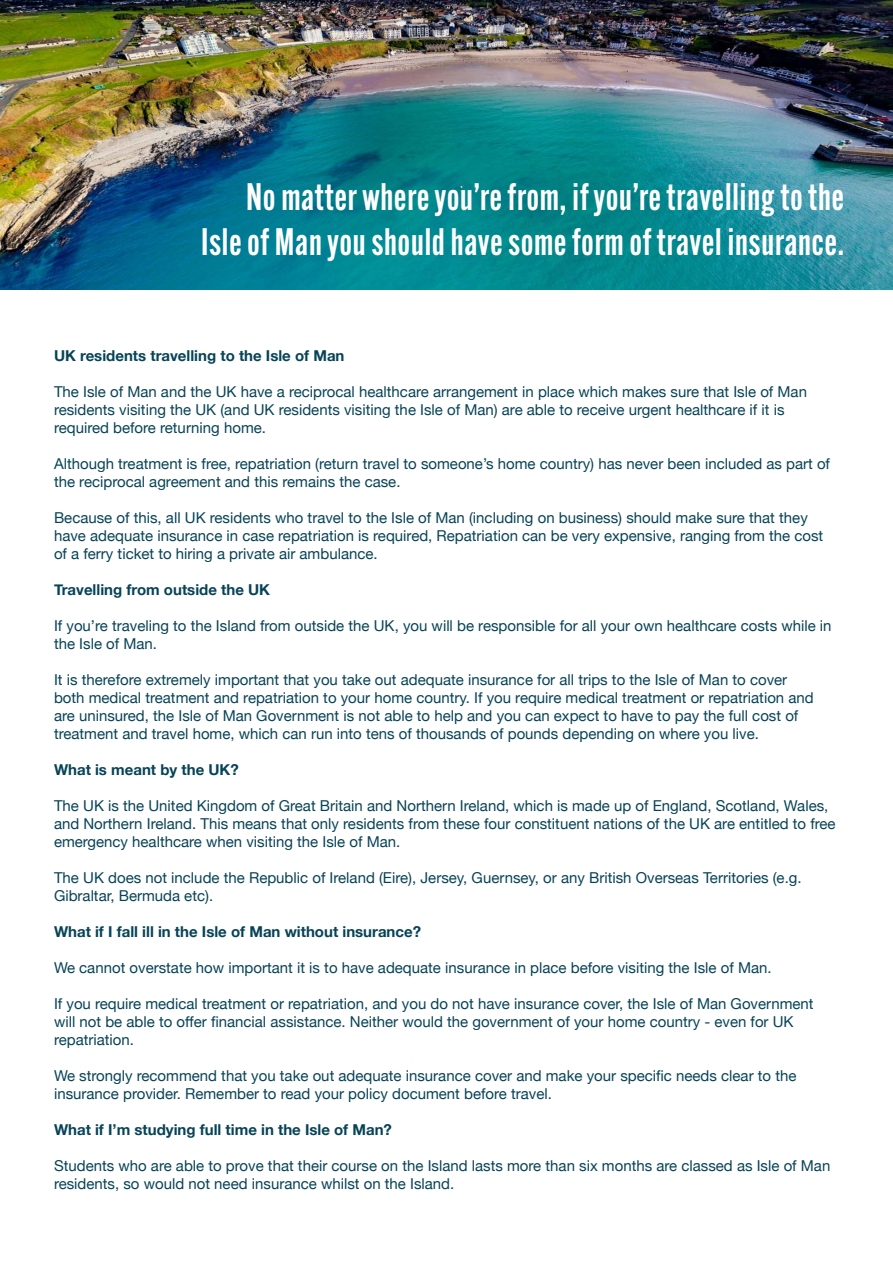
<style>
.page{position:relative;width:893px;height:1263px;background:#fff}
.page>*{position:absolute;margin:0;border:0;box-sizing:border-box;transform-origin:0 0}
.t1{font:600 37.5px/45px "Alternate Gothic Ex Cond ATF";letter-spacing:.025em;color:#fff;text-align:right}
.t2{font:15px/18px "Helvetica Neue";color:#074357}
.t3{font:700 15px "Helvetica Neue";color:#074357}
</style>
<div class="page">
<img style="left:0;top:0;width:893px;height:289px">
<h1 class="t1" style="left:201px;top:174px;width:644px">No matter where you’re from, if you’re travelling to the<br>Isle of Man you should have some form of travel insurance.</h1>
<p class="t3" style="left:54px;top:344px;width:292px">UK residents travelling to the Isle of Man</p>
<p class="t2" style="left:54px;top:383px;width:754px">The Isle of Man and the UK have a reciprocal healthcare arrangement in place which makes sure that Isle of Man residents visiting the UK (and UK residents visiting the Isle of Man) are able to receive urgent healthcare if it is required before returning home.</p>
<p class="t2" style="left:54px;top:455px;width:778px">Although treatment is free, repatriation (return travel to someone’s home country) has never been included as part of the reciprocal agreement and this remains the case.</p>
<p class="t2" style="left:54px;top:509px;width:771px">Because of this, all UK residents who travel to the Isle of Man (including on business) should make sure that they have adequate insurance in case repatriation is required, Repatriation can be very expensive, ranging from the cost of a ferry ticket to hiring a private air ambulance.</p>
<p class="t3" style="left:54px;top:578px;width:218px">Travelling from outside the UK</p>
<p class="t2" style="left:54px;top:617px;width:779px">If you’re traveling to the Island from outside the UK, you will be responsible for all your own healthcare costs while in the Isle of Man.</p>
<p class="t2" style="left:54px;top:671px;width:761px">It is therefore extremely important that you take out adequate insurance for all trips to the Isle of Man to cover both medical treatment and repatriation to your home country. If you require medical treatment or repatriation and are uninsured, the Isle of Man Government is not able to help and you can expect to have to pay the full cost of treatment and travel home, which can run into tens of thousands of pounds depending on where you live.</p>
<p class="t3" style="left:54px;top:758px;width:186px">What is meant by the UK?</p>
<p class="t2" style="left:54px;top:797px;width:783px">The UK is the United Kingdom of Great Britain and Northern Ireland, which is made up of England, Scotland, Wales, and Northern Ireland. This means that only residents from these four constituent nations of the UK are entitled to free emergency healthcare when visiting the Isle of Man.</p>
<p class="t2" style="left:54px;top:869px;width:749px">The UK does not include the Republic of Ireland (Eire), Jersey, Guernsey, or any British Overseas Territories (e.g.<br>Gibraltar, Bermuda etc).</p>
<p class="t3" style="left:54px;top:920px;width:369px">What if I fall ill in the Isle of Man without insurance?</p>
<p class="t2" style="left:54px;top:959px;width:719px">We cannot overstate how important it is to have adequate insurance in place before visiting the Isle of Man.</p>
<p class="t2" style="left:54px;top:995px;width:761px">If you require medical treatment or repatriation, and you do not have insurance cover, the Isle of Man Government will not be able to offer financial assistance. Neither would the government of your home country - even for UK repatriation.</p>
<p class="t2" style="left:54px;top:1067px;width:744px">We strongly recommend that you take out adequate insurance cover and make your specific needs clear to the insurance provider. Remember to read your policy document before travel.</p>
<p class="t3" style="left:54px;top:1118px;width:339px">What if I’m studying full time in the Isle of Man?</p>
<p class="t2" style="left:54px;top:1157px;width:778px">Students who are able to prove that their course on the Island lasts more than six months are classed as Isle of Man residents, so would not need insurance whilst on the Island.</p>
</div>
